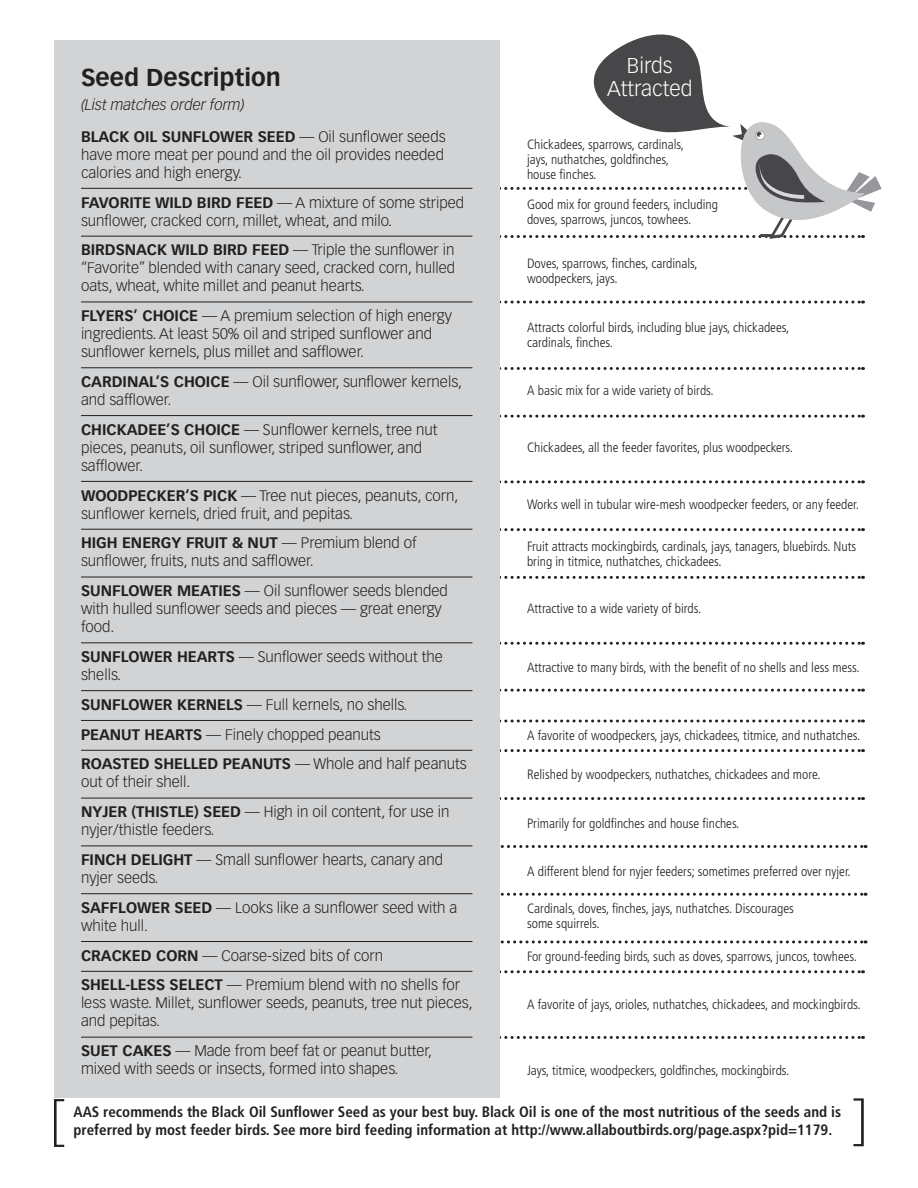
<style>
.page{position:relative;width:918px;height:1188px;background:#fff}
.page>*{position:absolute;margin:0;border:0;box-sizing:border-box;transform-origin:0 0}
.t1{font:300 60px "Myriad Pro";color:#231f20}
.t2{font:700 24px "Vectora LT Std";color:#231f20}
.t3{font:300 21px/23.7px "Vectora LT Std";color:#fff;text-align:center}
.t4{font:300 15px/18px "Vectora LT Std";color:#231f20}
.t5{font:700 condensed 15px "Frutiger LT Std";color:#231f20}
.t6{font:italic 300 15px/31.5px "Vectora LT Std";color:#231f20}
.t7{font:300 condensed 13.5px/15px "Frutiger LT Std";color:#231f20}
.s1{font-weight:700;font-style:normal}
.s2{font-style:normal}
.s3{font-weight:700}
</style>
<div class="page">
<svg style="left:500px;top:301px;width:364px;height:3px"></svg>
<svg style="left:500px;top:367px;width:364px;height:3px"></svg>
<svg style="left:500px;top:415px;width:364px;height:3px"></svg>
<svg style="left:500px;top:480px;width:364px;height:3px"></svg>
<svg style="left:500px;top:528px;width:364px;height:3px"></svg>
<svg style="left:500px;top:576px;width:364px;height:3px"></svg>
<svg style="left:500px;top:642px;width:364px;height:3px"></svg>
<svg style="left:500px;top:689px;width:364px;height:3px"></svg>
<svg style="left:500px;top:720px;width:364px;height:3px"></svg>
<svg style="left:500px;top:749px;width:364px;height:3px"></svg>
<svg style="left:500px;top:797px;width:364px;height:3px"></svg>
<svg style="left:500px;top:845px;width:366px;height:3px"></svg>
<svg style="left:500px;top:893px;width:366px;height:3px"></svg>
<svg style="left:500px;top:940px;width:366px;height:3px"></svg>
<svg style="left:500px;top:970px;width:364px;height:3px"></svg>
<svg style="left:500px;top:1036px;width:364px;height:3px"></svg>
<div style="left:54px;top:40px;width:446px;height:1058px;background:#d1d3d4"></div>
<hr style="left:81px;top:188px;width:391px;height:1px;background:#231f20">
<hr style="left:81px;top:236px;width:391px;height:1px;background:#231f20">
<hr style="left:81px;top:302px;width:391px;height:1px;background:#231f20">
<hr style="left:81px;top:367px;width:391px;height:1px;background:#231f20">
<hr style="left:81px;top:415px;width:391px;height:1px;background:#231f20">
<hr style="left:81px;top:481px;width:391px;height:1px;background:#231f20">
<hr style="left:81px;top:529px;width:391px;height:1px;background:#231f20">
<hr style="left:81px;top:577px;width:391px;height:1px;background:#231f20">
<hr style="left:81px;top:642px;width:391px;height:1px;background:#231f20">
<hr style="left:81px;top:690px;width:391px;height:1px;background:#231f20">
<hr style="left:81px;top:720px;width:391px;height:1px;background:#231f20">
<hr style="left:81px;top:750px;width:391px;height:1px;background:#231f20">
<hr style="left:81px;top:798px;width:391px;height:1px;background:#231f20">
<hr style="left:81px;top:846px;width:391px;height:1px;background:#231f20">
<hr style="left:81px;top:893px;width:391px;height:1px;background:#231f20">
<hr style="left:81px;top:941px;width:391px;height:1px;background:#231f20">
<hr style="left:81px;top:971px;width:391px;height:1px;background:#231f20">
<hr style="left:81px;top:1037px;width:391px;height:1px;background:#231f20">
<svg style="left:500px;top:35px;width:382px;height:204px"></svg>
<h1 class="t1" style="left:49px;top:1084px;width:17px">[</h1>
<h3 class="t3" style="left:607px;top:54px;width:87px">Birds<br>Attracted</h3>
<h2 class="t2" style="left:81px;top:62px;width:201px">Seed Description</h2>
<p class="t6" style="left:81px;top:89px;width:366px">(List matches order form)<br><span class="s1">BLACK OIL SUNFLOWER SEED</span> <span class="s2">— Oil sunflower seeds</span></p>
<p class="t4" style="left:81px;top:146px;width:365px">have more meat per pound and the oil provides needed calories and high energy.</p>
<p class="t4" style="left:81px;top:193px;width:385px"><span class="s3">FAVORITE WILD BIRD FEED</span> — A mixture of some striped sunflower, cracked corn, millet, wheat, and milo.</p>
<p class="t4" style="left:81px;top:241px;width:376px;text-align:justify"><span class="s3">BIRDSNACK WILD BIRD FEED</span> — Triple the sunflower in “Favorite” blended with canary seed, cracked corn, hulled oats, wheat, white millet and peanut hearts.</p>
<p class="t4" style="left:81px;top:307px;width:372px"><span class="s3">FLYERS’ CHOICE</span> — A premium selection of high energy ingredients. At least 50% oil and striped sunflower and sunflower kernels, plus millet and safflower.</p>
<p class="t4" style="left:81px;top:373px;width:383px"><span class="s3">CARDINAL’S CHOICE</span> — Oil sunflower, sunflower kernels, and safflower.</p>
<p class="t4" style="left:81px;top:421px;width:358px"><span class="s3">CHICKADEE’S CHOICE</span> — Sunflower kernels, tree nut pieces, peanuts, oil sunflower, striped sunflower, and safflower.</p>
<p class="t4" style="left:81px;top:487px;width:379px"><span class="s3">WOODPECKER’S PICK</span> — Tree nut pieces, peanuts, corn, sunflower kernels, dried fruit, and pepitas.</p>
<p class="t4" style="left:81px;top:534px;width:337px"><span class="s3">HIGH ENERGY FRUIT &amp; NUT</span> — Premium blend of sunflower, fruits, nuts and safflower.</p>
<p class="t4" style="left:81px;top:582px;width:368px"><span class="s3">SUNFLOWER MEATIES</span> — Oil sunflower seeds blended with hulled sunflower seeds and pieces — great energy food.</p>
<p class="t4" style="left:81px;top:648px;width:364px"><span class="s3">SUNFLOWER HEARTS</span> — Sunflower seeds without the shells.</p>
<p class="t4" style="left:81px;top:690px;width:387px;line-height:29.8px"><span class="s3">SUNFLOWER KERNELS</span> — Full kernels, no shells.<br><span class="s3">PEANUT HEARTS</span> — Finely chopped peanuts<br><span class="s3">ROASTED SHELLED PEANUTS</span> — Whole and half peanuts</p>
<p class="t4" style="left:81px;top:767px;width:370px;line-height:29.8px">out of their shell.<br><span class="s3">NYJER (THISTLE) SEED</span> — High in oil content, for use in</p>
<p class="t4" style="left:81px;top:815px;width:364px;line-height:29.8px">nyjer/thistle feeders.<br><span class="s3">FINCH DELIGHT</span> — Small sunflower hearts, canary and</p>
<p class="t4" style="left:81px;top:863px;width:378px;line-height:29.8px">nyjer seeds.<br><span class="s3">SAFFLOWER SEED</span> — Looks like a sunflower seed with a</p>
<p class="t4" style="left:81px;top:911px;width:381px;line-height:29.8px">white hull.<br><span class="s3">CRACKED CORN</span> — Coarse-sized bits of corn<br><span class="s3">SHELL-LESS SELECT</span> — Premium blend with no shells for</p>
<p class="t4" style="left:81px;top:994px;width:393px">less waste. Millet, sunflower seeds, peanuts, tree nut pieces, and pepitas.</p>
<p class="t4" style="left:81px;top:1042px;width:353px"><span class="s3">SUET CAKES</span> — Made from beef fat or peanut butter, mixed with seeds or insects, formed into shapes.</p>
<p class="t7" style="left:527px;top:137px;width:158px">Chickadees, sparrows, cardinals, jays, nuthatches, goldfinches, house finches.</p>
<p class="t7" style="left:527px;top:197px;width:193px">Good mix for ground feeders, including doves, sparrows, juncos, towhees.</p>
<p class="t7" style="left:527px;top:256px;width:172px">Doves, sparrows, finches, cardinals, woodpeckers, jays.</p>
<p class="t7" style="left:527px;top:320px;width:264px">Attracts colorful birds, including blue jays, chickadees, cardinals, finches.</p>
<p class="t7" style="left:527px;top:383px;width:188px">A basic mix for a wide variety of birds.</p>
<p class="t7" style="left:527px;top:440px;width:267px">Chickadees, all the feeder favorites, plus woodpeckers.</p>
<p class="t7" style="left:527px;top:497px;width:334px">Works well in tubular wire-mesh woodpecker feeders, or any feeder.</p>
<p class="t7" style="left:527px;top:539px;width:331px">Fruit attracts mockingbirds, cardinals, jays, tanagers, bluebirds. Nuts bring in titmice, nuthatches, chickadees.</p>
<p class="t7" style="left:527px;top:601px;width:176px">Attractive to a wide variety of birds.</p>
<p class="t7" style="left:527px;top:660px;width:334px">Attractive to many birds, with the benefit of no shells and less mess.</p>
<p class="t7" style="left:527px;top:728px;width:335px">A favorite of woodpeckers, jays, chickadees, titmice, and nuthatches.</p>
<p class="t7" style="left:527px;top:767px;width:295px">Relished by woodpeckers, nuthatches, chickadees and more.</p>
<p class="t7" style="left:527px;top:816px;width:214px">Primarily for goldfinches and house finches.</p>
<p class="t7" style="left:527px;top:864px;width:325px">A different blend for nyjer feeders; sometimes preferred over nyjer.</p>
<p class="t7" style="left:527px;top:901px;width:268px">Cardinals, doves, finches, jays, nuthatches. Discourages some squirrels.</p>
<p class="t7" style="left:527px;top:949px;width:331px">For ground-feeding birds, such as doves, sparrows, juncos, towhees.</p>
<p class="t7" style="left:527px;top:997px;width:335px">A favorite of jays, orioles, nuthatches, chickadees, and mockingbirds.</p>
<p class="t7" style="left:527px;top:1063px;width:264px">Jays, titmice, woodpeckers, goldfinches, mockingbirds.</p>
<p class="t5" style="left:74px;top:1103px;width:769px">AAS recommends the Black Oil Sunflower Seed as your best buy. Black Oil is one of the most nutritious of the seeds and is</p>
<h1 class="t1" style="left:853px;top:1083px;width:17px">]</h1>
<p class="t5" style="left:74px;top:1121px;width:760px">preferred by most feeder birds. See more bird feeding information at http://www.allaboutbirds.org/page.aspx?pid=1179.</p>
</div>
